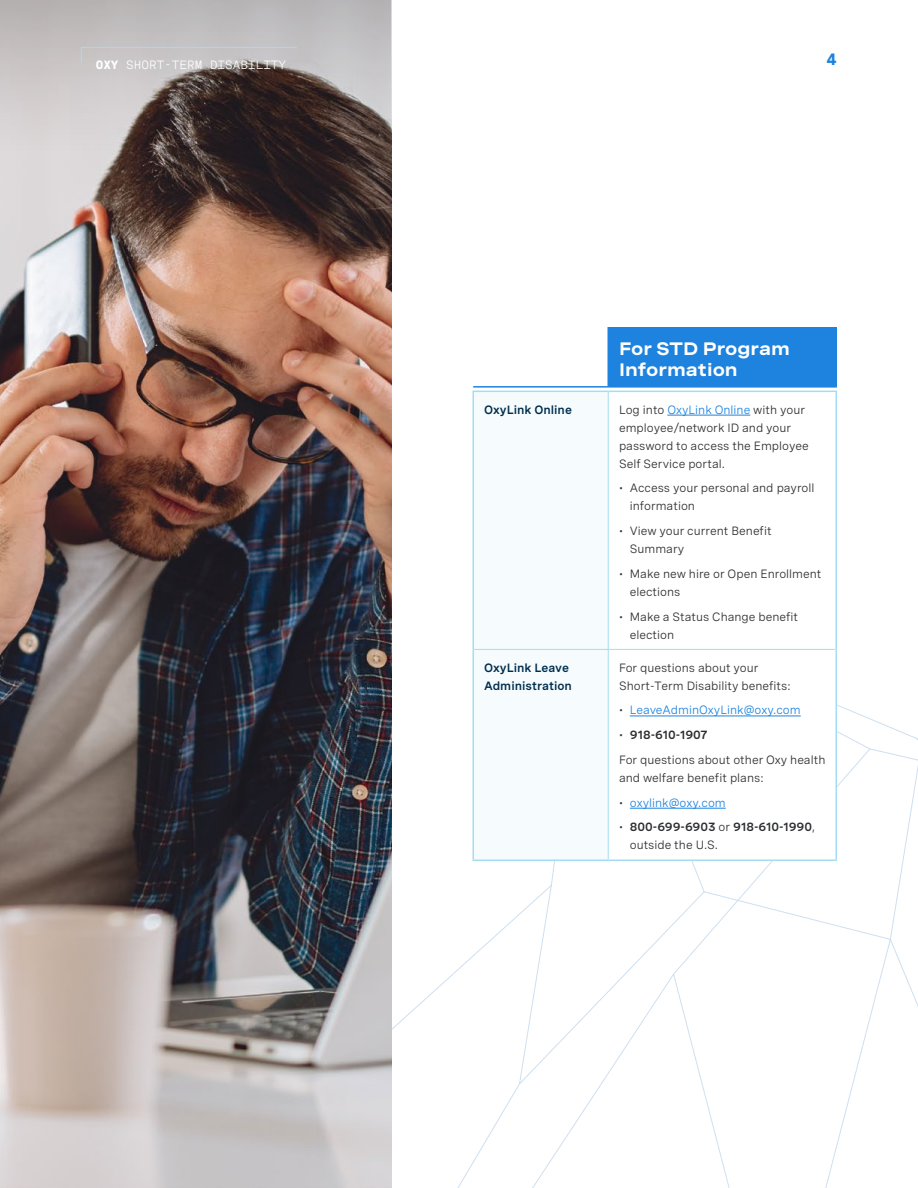
<style>
.page{position:relative;width:918px;height:1188px;background:#fff}
.page>*{position:absolute;margin:0;border:0;box-sizing:border-box;transform-origin:0 0}
.t1{font:700 18px/21px "Spezia Extended";color:#fff}
.t2{font:700 16.5px "Spezia Mono";color:#1d83de}
.t3{font:12px/18px "Spezia";color:#2b2d30}
.t4{font:12px "Spezia";color:#1d83de}
.t5{font:600 12px/18px "Spezia";color:#2b2d30}
.t6{font:600 12px/18px "Spezia";color:#002e4d}
.t7{font:12px "Spezia Mono";color:#fff}
.s1{font-weight:700}
.s2{color:#1d83de}
.s3{color:#2b2d30}
.s4{font-weight:600}
.s5{font-weight:400}
</style>
<div class="page">
<svg style="left:392px;top:704px;width:526px;height:484px"></svg>
<img style="left:0;top:162px;width:392px;height:1026px">
<div style="left:608px;top:327px;width:228px;height:60px;background:#1d83de"></div>
<div style="left:474px;top:392px;width:134px;height:467px;background:#f6fcfe"></div>
<svg style="left:609px;top:392px;width:227px;height:467px"></svg>
<hr style="left:472px;top:392px;width:2px;height:257px;background:#a4ddf2">
<hr style="left:836px;top:392px;width:1px;height:257px;background:#a4ddf2">
<hr style="left:472px;top:649px;width:2px;height:210px;background:#a4ddf2">
<hr style="left:836px;top:649px;width:1px;height:210px;background:#a4ddf2">
<hr style="left:472px;top:859px;width:136px;height:2px;background:#a4ddf2">
<hr style="left:608px;top:859px;width:229px;height:2px;background:#a4ddf2">
<hr style="left:608px;top:392px;width:1px;height:257px;background:#a4ddf2">
<hr style="left:474px;top:649px;width:134px;height:1px;background:#a4ddf2">
<hr style="left:608px;top:649px;width:228px;height:1px;background:#a4ddf2">
<hr style="left:608px;top:650px;width:1px;height:209px;background:#a4ddf2">
<hr style="left:836px;top:327px;width:1px;height:59px;background:#1d83de">
<hr style="left:473px;top:386px;width:135px;height:2px;background:#1d83de">
<hr style="left:608px;top:386px;width:229px;height:2px;background:#1d83de">
<hr style="left:472px;top:391px;width:136px;height:1px;background:#a4ddf2">
<hr style="left:608px;top:391px;width:229px;height:1px;background:#a4ddf2">
<hr style="left:667px;top:415px;width:83px;height:1px;background:#1d83de">
<hr style="left:630px;top:716px;width:171px;height:1px;background:#1d83de">
<hr style="left:630px;top:808px;width:96px;height:1px;background:#1d83de">
<svg style="left:0;top:0;width:392px;height:162px;background:#968f8f"></svg>
<svg style="left:81px;top:47px;width:217px;height:17px;background:#c3c4c6"></svg>
<p class="t7" style="left:96px;top:55px;width:192px"><span class="s1">OXY</span> SHORT-TERM DISABILITY</p>
<h2 class="t2" style="left:827px;top:46px;width:12px">4</h2>
<h1 class="t1" style="left:619px;top:337px;width:172px">For STD Program<br>Information</h1>
<p class="t6" style="left:484px;top:399px;width:89px">OxyLink Online</p>
<p class="t3" style="left:619px;top:400px;width:191px">Log into <span class="s2">OxyLink Online</span> with your employee/network ID and your password to access the Employee<br>Self Service portal.</p>
<p class="t3" style="left:630px;top:478px;width:186px;text-indent:-11px">• Access your personal and payroll information</p>
<p class="t3" style="left:630px;top:521px;width:143px;text-indent:-11px">• View your current Benefit<br>Summary</p>
<p class="t3" style="left:630px;top:564px;width:193px;text-indent:-11px">• Make new hire or Open Enrollment elections</p>
<p class="t3" style="left:630px;top:607px;width:170px;text-indent:-11px">• Make a Status Change benefit election</p>
<p class="t6" style="left:484px;top:658px;width:89px">OxyLink Leave<br>Administration</p>
<p class="t3" style="left:619px;top:658px;width:173px">For questions about your<br>Short-Term Disability benefits:</p>
<p class="t4" style="left:619px;top:701px;width:183px"><span class="s3">•</span> LeaveAdminOxyLink@oxy.com</p>
<p class="t3" style="left:619px;top:722px;width:208px;line-height:24.8px">• <span class="s4">918-610-1907<br></span>For questions about other Oxy health</p>
<p class="t3" style="left:619px;top:768px;width:146px">and welfare benefit plans:</p>
<p class="t4" style="left:619px;top:794px;width:108px"><span class="s3">•</span> oxylink@oxy.com</p>
<p class="t5" style="left:630px;top:817px;width:186px;text-indent:-11px"><span class="s5">•</span> 800-699-6903 <span class="s5">or</span> 918-610-1990<span class="s5">, outside the U.S.</span></p>
</div>
